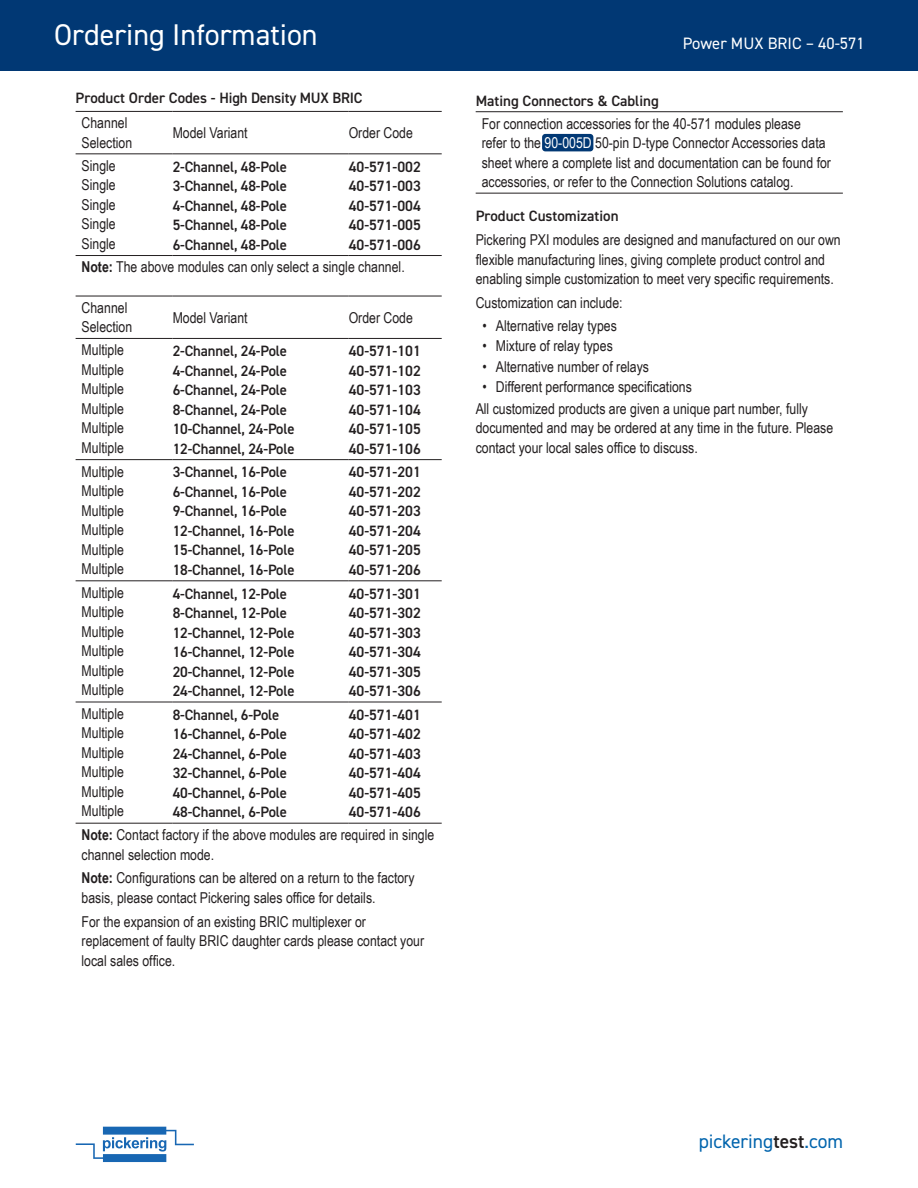
<style>
.page{position:relative;width:918px;height:1188px;background:#fff}
.page>*{position:absolute;margin:0;border:0;box-sizing:border-box;transform-origin:0 0}
.t1{font:30px "DIN2014";color:#fff}
.t2{font:19.5px "DIN2014";color:#0164ad}
.t3{font:16.5px "DIN2014";color:#fff}
.Body{font:15px/19.5px "Arial Narrow";color:#231f20}
.Sub-Heading{font:600 15px/19.5px "DIN2014";letter-spacing:-.01em;color:#231f20;text-align:justify}
.s1{font-weight:700}
.s2{color:#fff}
.s3{font-weight:600;color:#231f20}
</style>
<div class="page">
<div style="left:0;top:0;width:918px;height:70px;background:#013874"></div>
<svg style="left:76px;top:1127px;width:118px;height:35px"></svg>
<div style="left:542px;top:134px;width:51px;height:17px;background:#013874;border-radius:3px"></div>
<hr style="left:476px;top:111px;width:367px;height:1px;background:#231f20">
<hr style="left:476px;top:193px;width:367px;height:1px;background:#231f20">
<hr style="left:76px;top:111px;width:97px;height:1px;background:#231f20">
<hr style="left:173px;top:111px;width:176px;height:1px;background:#231f20">
<hr style="left:349px;top:111px;width:93px;height:1px;background:#231f20">
<hr style="left:76px;top:153px;width:97px;height:1px;background:#231f20">
<hr style="left:173px;top:153px;width:176px;height:1px;background:#231f20">
<hr style="left:349px;top:153px;width:93px;height:1px;background:#231f20">
<hr style="left:76px;top:255px;width:97px;height:1px;background:#231f20">
<hr style="left:173px;top:255px;width:176px;height:1px;background:#231f20">
<hr style="left:349px;top:255px;width:93px;height:1px;background:#231f20">
<hr style="left:76px;top:296px;width:97px;height:1px;background:#231f20">
<hr style="left:173px;top:296px;width:176px;height:1px;background:#231f20">
<hr style="left:349px;top:296px;width:93px;height:1px;background:#231f20">
<hr style="left:76px;top:338px;width:97px;height:1px;background:#231f20">
<hr style="left:173px;top:338px;width:176px;height:1px;background:#231f20">
<hr style="left:349px;top:338px;width:93px;height:1px;background:#231f20">
<hr style="left:76px;top:459px;width:97px;height:1px;background:#231f20">
<hr style="left:173px;top:459px;width:176px;height:1px;background:#231f20">
<hr style="left:349px;top:459px;width:93px;height:1px;background:#231f20">
<hr style="left:76px;top:580px;width:97px;height:1px;background:#231f20">
<hr style="left:173px;top:580px;width:176px;height:1px;background:#231f20">
<hr style="left:349px;top:580px;width:93px;height:1px;background:#231f20">
<hr style="left:76px;top:702px;width:97px;height:1px;background:#231f20">
<hr style="left:173px;top:702px;width:176px;height:1px;background:#231f20">
<hr style="left:349px;top:702px;width:93px;height:1px;background:#231f20">
<hr style="left:76px;top:823px;width:97px;height:1px;background:#231f20">
<hr style="left:173px;top:823px;width:176px;height:1px;background:#231f20">
<hr style="left:349px;top:823px;width:93px;height:1px;background:#231f20">
<h1 class="t1" style="left:54px;top:16px;width:265px">Ordering Information</h1>
<p class="Sub-Heading" style="left:76px;top:88px;width:289px">Product Order Codes - High Density MUX BRIC</p>
<p class="Body" style="left:82px;top:113px;width:52px">Channel<br>Selection</p>
<p class="Body" style="left:173px;top:122px;width:76px">Model Variant</p>
<p class="Body" style="left:349px;top:122px;width:66px">Order Code</p>
<p class="Body" style="left:82px;top:155px;width:36px;text-align:justify">Single Single Single Single Single</p>
<p class="Sub-Heading" style="left:173px;top:156px;width:116px">2-Channel, 48-Pole 3-Channel, 48-Pole 4-Channel, 48-Pole 5-Channel, 48-Pole 6-Channel, 48-Pole</p>
<p class="Sub-Heading" style="left:349px;top:156px;width:74px">40-571-002<br>40-571-003<br>40-571-004<br>40-571-005<br>40-571-006</p>
<p class="Body" style="left:82px;top:257px;width:325px"><span class="s1">Note:</span> The above modules can only select a single channel.</p>
<p class="Body" style="left:82px;top:297px;width:52px">Channel<br>Selection</p>
<p class="Body" style="left:173px;top:307px;width:76px">Model Variant</p>
<p class="Body" style="left:349px;top:307px;width:66px">Order Code</p>
<p class="Body" style="left:82px;top:340px;width:44px;text-align:justify">Multiple Multiple Multiple Multiple Multiple Multiple</p>
<p class="Sub-Heading" style="left:173px;top:341px;width:123px;text-align:left">2-Channel, 24-Pole<br>4-Channel, 24-Pole<br>6-Channel, 24-Pole<br>8-Channel, 24-Pole<br>10-Channel, 24-Pole<br>12-Channel, 24-Pole</p>
<p class="Sub-Heading" style="left:349px;top:341px;width:74px">40-571-101<br>40-571-102<br>40-571-103<br>40-571-104<br>40-571-105<br>40-571-106</p>
<p class="Body" style="left:82px;top:461px;width:44px;text-align:justify">Multiple Multiple Multiple Multiple Multiple Multiple</p>
<p class="Sub-Heading" style="left:173px;top:462px;width:123px;text-align:left">3-Channel, 16-Pole<br>6-Channel, 16-Pole<br>9-Channel, 16-Pole<br>12-Channel, 16-Pole<br>15-Channel, 16-Pole<br>18-Channel, 16-Pole</p>
<p class="Sub-Heading" style="left:349px;top:462px;width:74px">40-571-201<br>40-571-202<br>40-571-203<br>40-571-204<br>40-571-205<br>40-571-206</p>
<p class="Body" style="left:82px;top:582px;width:44px;text-align:justify">Multiple Multiple Multiple Multiple Multiple Multiple</p>
<p class="Sub-Heading" style="left:173px;top:583px;width:123px;text-align:left">4-Channel, 12-Pole<br>8-Channel, 12-Pole<br>12-Channel, 12-Pole<br>16-Channel, 12-Pole<br>20-Channel, 12-Pole<br>24-Channel, 12-Pole</p>
<p class="Sub-Heading" style="left:349px;top:583px;width:74px">40-571-301<br>40-571-302<br>40-571-303<br>40-571-304<br>40-571-305<br>40-571-306</p>
<p class="Body" style="left:82px;top:703px;width:44px;text-align:justify">Multiple Multiple Multiple Multiple Multiple Multiple</p>
<p class="Sub-Heading" style="left:173px;top:704px;width:116px;text-align:left">8-Channel, 6-Pole<br>16-Channel, 6-Pole<br>24-Channel, 6-Pole<br>32-Channel, 6-Pole<br>40-Channel, 6-Pole<br>48-Channel, 6-Pole</p>
<p class="Sub-Heading" style="left:349px;top:704px;width:74px">40-571-401<br>40-571-402<br>40-571-403<br>40-571-404<br>40-571-405<br>40-571-406</p>
<p class="Body" style="left:82px;top:825px;width:354px"><span class="s1">Note:</span> Contact factory if the above modules are required in single channel selection mode.</p>
<p class="Body" style="left:82px;top:868px;width:334px"><span class="s1">Note:</span> Configurations can be altered on a return to the factory basis, please contact Pickering sales office for details.</p>
<p class="Body" style="left:82px;top:911px;width:344px">For the expansion of an existing BRIC multiplexer or replacement of faulty BRIC daughter cards please contact your local sales office.</p>
<p class="t3" style="left:683px;top:33px;width:183px">Power MUX BRIC – 40-571</p>
<p class="Sub-Heading" style="left:476px;top:90px;width:185px">Mating Connectors &amp; Cabling</p>
<p class="Body" style="left:482px;top:113px;width:351px">For connection accessories for the 40-571 modules please<br>refer to the <span class="s2">90-005D</span> 50-pin D-type Connector Accessories data sheet where a complete list and documentation can be found for accessories, or refer to the Connection Solutions catalog.</p>
<p class="Sub-Heading" style="left:476px;top:206px;width:144px">Product Customization</p>
<p class="Body" style="left:476px;top:229px;width:367px">Pickering PXI modules are designed and manufactured on our own flexible manufacturing lines, giving complete product control and enabling simple customization to meet very specific requirements.</p>
<p class="Body" style="left:476px;top:292px;width:148px">Customization can include:</p>
<p class="Body" style="left:482px;top:315px;width:136px">• Alternative relay types</p>
<p class="Body" style="left:482px;top:336px;width:132px">• Mixture of relay types</p>
<p class="Body" style="left:482px;top:356px;width:168px">• Alternative number of relays</p>
<p class="Body" style="left:482px;top:377px;width:211px">• Different performance specifications</p>
<p class="Body" style="left:476px;top:398px;width:359px">All customized products are given a unique part number, fully documented and may be ordered at any time in the future. Please contact your local sales office to discuss.</p>
<h2 class="t2" style="left:699px;top:1129px;width:146px">pickering<span class="s3">test</span>.com</h2>
</div>
